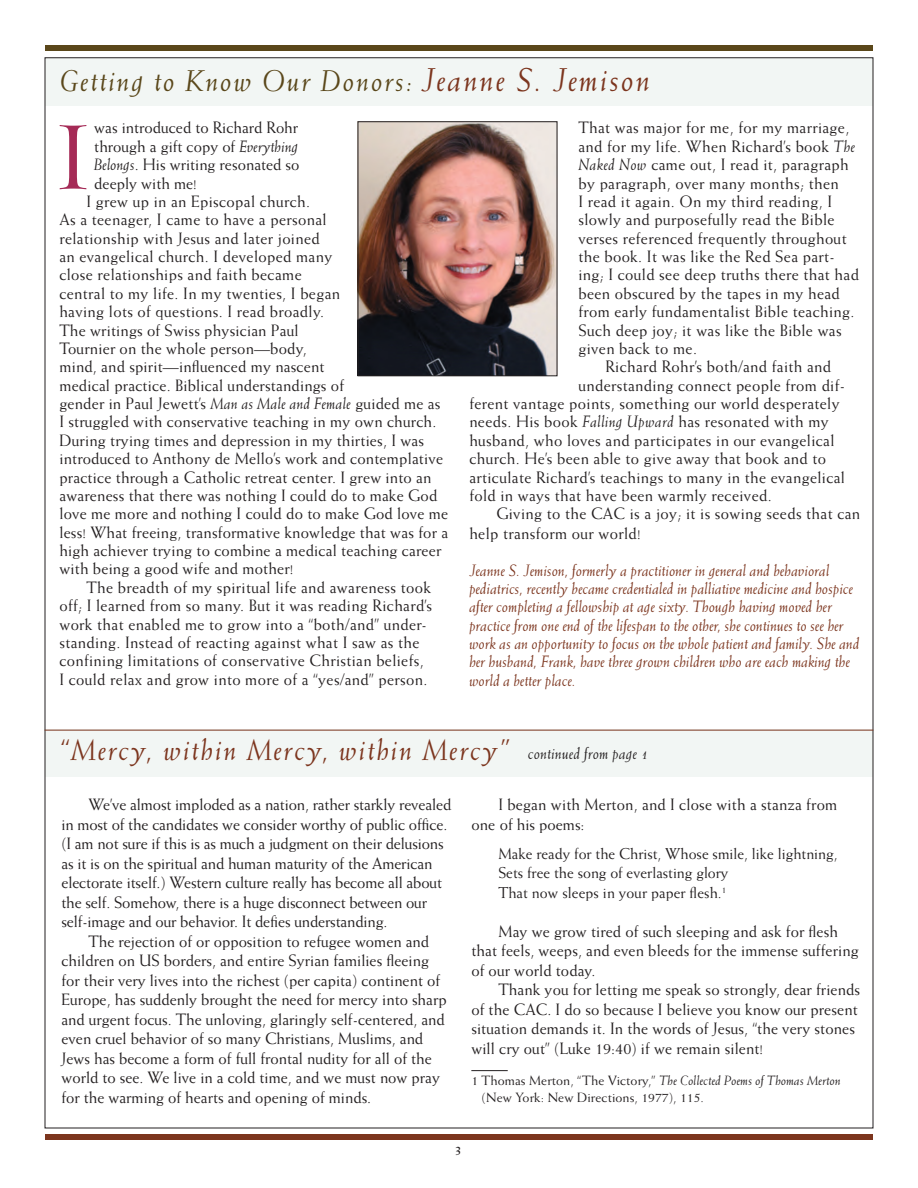
<style>
.page{position:relative;width:918px;height:1188px;background:#fff}
.page>*{position:absolute;margin:0;border:0;box-sizing:border-box;transform-origin:0 0}
.Drop_Cap_body_text{font:99.3px "Requiem Display";color:#a52a56}
.t1{font:italic 30px "Weiss Std";letter-spacing:.06em;color:#7c351e}
.Body_Text{font:italic 30px "Weiss Std";letter-spacing:.06em;color:#5a471a}
.Body_Text_1{font:16.5px/18.3px "Weiss Std";letter-spacing:.02em;color:#231f20}
.RIchards_Text{font:16.5px/19.5px "Weiss Std";color:#231f20}
.Body_Text_1-2{font:italic 16.5px/18.3px "Weiss Std";color:#7c351e}
.Drop_Cap_body_text-2{font:16.5px/18.3px "Weiss Std";color:#231f20;text-align:justify}
.RIchards_Text-2{font:15.75px "Weiss Std";color:#231f20}
.t2{font:15px "Tribunus SGOT Std";color:#231f20}
.RIchards_Text-3{font:13.5px/16.5px "Weiss Std";letter-spacing:.005em;color:#231f20}
.s1{font-size:33px;color:#7c351e}
.s2{font-style:italic}
.s3{font-size:16.5px;color:#231f20}
</style>
<div class="page">
<div style="left:45px;top:58px;width:828px;height:47px;background:#f2f6f4"></div>
<div style="left:45px;top:729px;width:828px;height:48px;background:#f2f6f4"></div>
<div style="left:45px;top:45px;width:828px;height:6px;background:#5a471a"></div>
<div style="left:45px;top:1134px;width:828px;height:6px;background:#7c351e"></div>
<hr style="left:45px;top:730px;width:828px;height:1px;background:#7c351e">
<img style="left:360px;top:123px;width:195px;height:251px">
<div style="left:358px;top:121px;width:199px;height:255px;border:1px solid #231f20"></div>
<hr style="left:471px;top:1070px;width:37px;height:1px;background:#231f20">
<p class="Body_Text" style="left:59px;top:63px;width:593px">Getting to Know Our Donors: <span class="s1">Jeanne S. Jemison</span></p>
<p class="Drop_Cap_body_text" style="left:52px;top:85px;width:44px">I</p>
<p class="Drop_Cap_body_text-2" style="left:94px;top:118px;width:207px">was introduced to Richard Rohr through a gift copy of <span class="s2">Everything Belongs</span>. His writing resonated so deeply with me!</p>
<p class="Body_Text_1" style="left:59px;top:192px;width:390px;text-indent:27px">I grew up in an Episcopal church.<br>As a teenager, I came to have a personal<br>relationship with Jesus and later joined<br>an evangelical church. I developed many<br>close relationships and faith became<br>central to my life. In my twenties, I began<br>having lots of questions. I read broadly.<br>The writings of Swiss physician Paul<br>Tournier on the whole person—body,<br>mind, and spirit—influenced my nascent<br>medical practice. Biblical understandings of<br>gender in Paul Jewett’s <span class="s2">Man as Male and Female</span> guided me as I struggled with conservative teaching in my own church.<br>During trying times and depression in my thirties, I was introduced to Anthony de Mello’s work and contemplative practice through a Catholic retreat center. I grew into an awareness that there was nothing I could do to make God love me more and nothing I could do to make God love me less! What freeing, transformative knowledge that was for a high achiever trying to combine a medical teaching career with being a good wife and mother!</p>
<p class="Body_Text_1" style="left:59px;top:578px;width:374px;text-indent:27px">The breadth of my spiritual life and awareness took off; I learned from so many. But it was reading Richard’s work that enabled me to grow into a “both/and” under&shy;standing. Instead of reacting against what I saw as the confining limitations of conservative Christian beliefs, I could relax and grow into more of a “yes/and” person.</p>
<p class="Body_Text_1" style="left:578px;top:118px;width:282px">That was major for me, for my marriage, and for my life. When Richard’s book <span class="s2">The Naked Now</span> came out, I read it, paragraph by paragraph, over many months; then<br>I read it again. On my third reading, I slowly and purposefully read the Bible verses referenced frequently throughout the book. It was like the Red Sea part&shy;ing; I could see deep truths there that had been obscured by the tapes in my head from early fundamentalist Bible teaching.<br>Such deep joy; it was like the Bible was given back to me.</p>
<p class="Body_Text_1" style="left:605px;top:357px;width:227px">Richard Rohr’s both/and faith and</p>
<p class="Body_Text_1" style="left:578px;top:376px;width:268px">understanding connect people from dif-</p>
<p class="Body_Text_1" style="left:469px;top:394px;width:372px">ferent vantage points, something our world desperately</p>
<p class="Body_Text_1" style="left:469px;top:412px;width:361px">needs. His book <span class="s2">Falling Upward</span> has resonated with my</p>
<p class="Body_Text_1" style="left:469px;top:431px;width:367px">husband, who loves and participates in our evangelical</p>
<p class="Body_Text_1" style="left:469px;top:449px;width:358px">church. He’s been able to give away that book and to</p>
<p class="Body_Text_1" style="left:469px;top:468px;width:377px">articulate Richard’s teachings to many in the evangelical</p>
<p class="Body_Text_1" style="left:469px;top:486px;width:304px">fold in ways that have been warmly received.</p>
<p class="Body_Text_1" style="left:469px;top:504px;width:392px;line-height:19.5px;text-indent:27px">Giving to the CAC is a joy; it is sowing seeds that can help transform our world!</p>
<p class="Body_Text_1-2" style="left:469px;top:561px;width:392px">Jeanne S. Jemison, formerly a practitioner in general and behavioral pediatrics, recently became credentialed in palliative medicine and hospice after completing a fellowship at age sixty. Though having moved her practice from one end of the lifespan to the other, she continues to see her work as an opportunity to focus on the whole patient and family. She and her husband, Frank, have three grown children who are each making the world a better place.</p>
<p class="t1" style="left:60px;top:732px;width:590px">“Mercy, within Mercy, within Mercy” <span class="s3">continued from page 1</span></p>
<p class="RIchards_Text" style="left:61px;top:795px;width:391px;text-indent:27px">We’ve almost imploded as a nation, rather starkly revealed in most of the candidates we consider worthy of public office. (I am not sure if this is as much a judgment on their delusions as it is on the spiritual and human maturity of the American electorate itself.) Western culture really has become all about the self. Somehow, there is a huge disconnect between our self-image and our behavior. It defies understanding.</p>
<p class="RIchards_Text" style="left:61px;top:931px;width:387px;text-indent:27px">The rejection of or opposition to refugee women and children on US borders, and entire Syrian families fleeing for their very lives into the richest (per capita) continent of Europe, has suddenly brought the need for mercy into sharp and urgent focus. The unloving, glaringly self-centered, and even cruel behavior of so many Christians, Muslims, and Jews has become a form of full frontal nudity for all of the world to see. We live in a cold time, and we must now pray for the warming of hearts and opening of minds.</p>
<p class="RIchards_Text" style="left:471px;top:795px;width:367px;text-indent:27px">I began with Merton, and I close with a stanza from one of his poems:</p>
<p class="RIchards_Text-2" style="left:498px;top:844px;width:341px">Make ready for the Christ, Whose smile, like lightning,</p>
<p class="RIchards_Text-2" style="left:498px;top:864px;width:232px">Sets free the song of everlasting glory</p>
<p class="RIchards_Text-2" style="left:498px;top:883px;width:229px">That now sleeps in your paper flesh.<sup>1</sup></p>
<p class="RIchards_Text" style="left:471px;top:921px;width:389px;text-indent:27px">May we grow tired of such sleeping and ask for flesh that feels, weeps, and even bleeds for the immense suffering of our world today.</p>
<p class="RIchards_Text" style="left:471px;top:980px;width:390px;text-indent:27px">Thank you for letting me speak so strongly, dear friends of the CAC. I do so because I believe you know our present situation demands it. In the words of Jesus, “the very stones will cry out” (Luke 19:40) if we remain silent!</p>
<p class="RIchards_Text-3" style="left:482px;top:1072px;width:361px;text-indent:-10px">1 Thomas Merton, “The Victory,” <span class="s2">The Collected Poems of Thomas Merton </span>(New York: New Directions, 1977), 115.</p>
<p class="t2" style="left:454px;top:1141px;width:9px">3</p>
</div>
